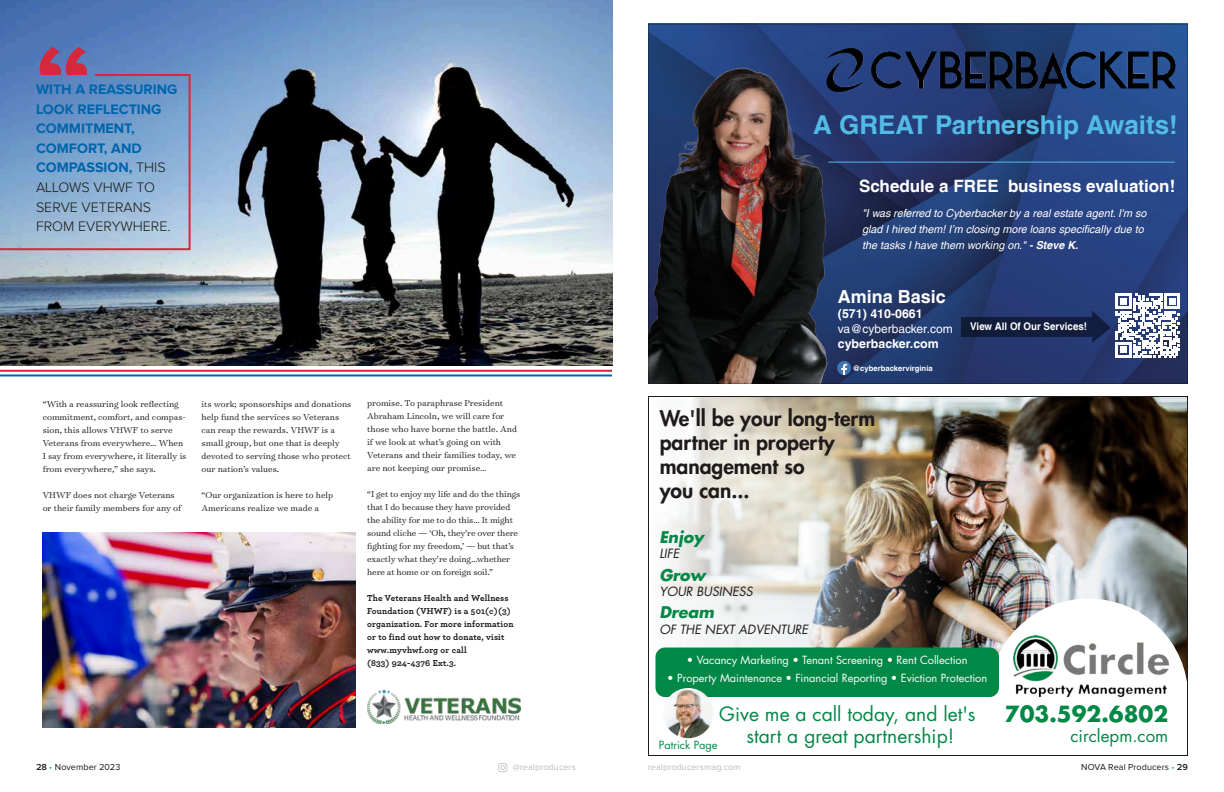
<style>
.page{position:relative;width:1224px;height:792px;background:#fff}
.page>*{position:absolute;margin:0;border:0;box-sizing:border-box;transform-origin:0 0}
.t1{font:700 26px "Helvetica";color:#52bce6}
.t2{font:700 21.7px "Futura Std";color:#008846}
.t3{font:800 21px/24px "Futura Std";color:#1f1b1b}
.t4{font:19.2px/21.9px "Futura Std";color:#008846;text-align:center}
.t5{font:700 18px "Helvetica";color:#fff}
.t6{font:700 17px "Helvetica";color:#fff}
.t7{font:17px "Futura Std";color:#008846}
.t8{font:italic 700 15.7px "Futura Std";color:#008846}
.t9{font:700 14.3px/19.6px "Proxima Nova";color:#0064ac}
.t10{font:italic 12.4px "Futura Std";color:#1f1b1b}
.t11{font:700 12.4px "Helvetica";color:#fff}
.t12{font:12px "Helvetica LT Std";color:#fff}
.t13{font:italic 11px/16px "Helvetica";color:#fff}
.t14{font:11px "Futura Std";color:#fff}
.t15{font:11px "Futura Std";color:#008846}
.t16{font:700 10.5px "Helvetica";color:#fff;scale:.93 1}
.t17{font:300 9.8px/13px "Surveyor Text";color:#171713}
.t18{font:700 9px/13px "Archer Pro";letter-spacing:.02em;color:#171713}
.t19{font:9px "Proxima Nova";letter-spacing:.01em;color:#171713}
.t20{font:9px "Proxima Nova";letter-spacing:.01em;color:#bbbcbc}
.t21{font:700 7.7px "Helvetica";color:#fff}
.s1{font-weight:300;color:#171713}
.s2{font-weight:700}
.s3{font-weight:600}
.s4{color:#31a5d9}
</style>
<div class="page">
<svg style="left:498px;top:763px;width:9px;height:9px"></svg>
<svg style="left:648px;top:24px;width:540px;height:360px;background:#283860"></svg>
<hr style="left:828px;top:162px;width:347px;height:1px;background:#52bce6">
<img style="left:648px;top:396px;width:540px;height:360px">
<img style="left:0;top:0;width:612px;height:366px">
<img style="left:367px;top:689px;width:154px;height:35px">
<img style="left:43px;top:532px;width:312px;height:196px">
<hr style="left:0;top:370px;width:612px;height:2px;background:#d5283c">
<hr style="left:0;top:374px;width:612px;height:2px;background:#0064ac">
<svg style="left:0;top:47px;width:192px;height:204px;background:#819dc6"></svg>
<h3 class="t9" style="left:36px;top:80px;width:143px">WITH A REASSURING<br>LOOK REFLECTING<br>COMMITMENT,<br>COMFORT, AND<br>COMPASSION, <span class="s1">THIS<br>ALLOWS VHWF TO<br>SERVE VETERANS<br>FROM EVERYWHERE.</span></h3>
<p class="t17" style="left:43px;top:397px;width:145px">“With a reassuring look reflecting commitment, comfort, and compas&shy;sion, this allows VHWF to serve Veterans from everywhere… When I say from everywhere, it literally is from everywhere,” she says.</p>
<p class="t17" style="left:43px;top:488px;width:140px">VHWF does not charge Veterans or their family members for any of</p>
<p class="t17" style="left:202px;top:397px;width:151px">its work; sponsorships and donations help fund the services so Veterans can reap the rewards. VHWF is a small group, but one that is deeply devoted to serving those who protect our nation’s values.</p>
<p class="t17" style="left:202px;top:488px;width:133px">“Our organization is here to help<br>Americans realize we made a</p>
<p class="t17" style="left:367px;top:396px;width:151px">promise. To paraphrase President Abraham Lincoln, we will care for those who have borne the battle. And if we look at what’s going on with Veterans and their families today, we are not keeping our promise…</p>
<p class="t17" style="left:367px;top:487px;width:155px">“I get to enjoy my life and do the things that I do because they have provided the ability for me to do this… It might sound cliche — ‘Oh, they’re over there fighting for my freedom,’ — but that’s exactly what they’re doing…whether here at home or on foreign soil.”</p>
<p class="t18" style="left:367px;top:591px;width:148px">The Veterans Health and Wellness<br>Foundation (VHWF) is a 501(c)(3) organization. For more information or to find out how to donate, visit www.myvhwf.org or call<br>(833) 924-4376 Ext.3.</p>
<h1 class="t1" style="left:813px;top:113px;width:366px">A GREAT Partnership Awaits!</h1>
<h3 class="t6" style="left:859px;top:179px;width:318px">Schedule a FREE business evaluation!</h3>
<p class="t13" style="left:862px;top:206px;width:286px">"I was referred to Cyberbacker by a real estate agent. I'm so glad I hired them! I’m closing more loans specifically due to the tasks I have them working on." <span class="s2">- Steve K.</span></p>
<h3 class="t5" style="left:838px;top:289px;width:110px">Amina Basic</h3>
<p class="t11" style="left:838px;top:309px;width:86px">(571) 410-0661</p>
<p class="t12" style="left:838px;top:322px;width:116px">va@cyberbacker.com</p>
<p class="t11" style="left:838px;top:339px;width:102px">cyberbacker.com</p>
<p class="t21" style="left:853px;top:365px;width:81px">@cyberbackervirginia</p>
<h3 class="t3" style="left:660px;top:406px;width:217px">We'll be your long-term partner in property management so<br>you can...</h3>
<h3 class="t8" style="left:659px;top:527px;width:46px">Enjoy</h3>
<p class="t10" style="left:659px;top:546px;width:22px">LIFE</p>
<h3 class="t8" style="left:659px;top:565px;width:48px">Grow</h3>
<p class="t10" style="left:659px;top:584px;width:95px">YOUR BUSINESS</p>
<p class="t16" style="left:970px;top:322px;width:127px">View All Of Our Services!</p>
<h3 class="t8" style="left:659px;top:601px;width:56px">Dream</h3>
<p class="t10" style="left:659px;top:622px;width:150px">OF THE NEXT ADVENTURE</p>
<p class="t14" style="left:687px;top:653px;width:282px">• Vacancy Marketing • Tenant Screening • Rent Collection</p>
<p class="t14" style="left:667px;top:671px;width:321px">• Property Maintenance • Financial Reporting • Eviction Protection</p>
<h3 class="t4" style="left:719px;top:704px;width:258px">Give me a call today, and let's start a great partnership!</h3>
<p class="t15" style="left:659px;top:738px;width:60px">Patrick Page</p>
<h2 class="t2" style="left:1005px;top:699px;width:165px">703.592.6802</h2>
<h3 class="t7" style="left:1071px;top:725px;width:99px">circlepm.com</h3>
<p class="t19" style="left:36px;top:762px;width:86px"><span class="s3">28</span> <span class="s4">•</span> November 2023</p>
<p class="t20" style="left:513px;top:762px;width:65px">@realproducers</p>
<p class="t20" style="left:648px;top:762px;width:94px">realproducersmag.com</p>
<p class="t19" style="left:1081px;top:762px;width:108px">NOVA Real Producers <span class="s4">•</span> <span class="s3">29</span></p>
</div>
